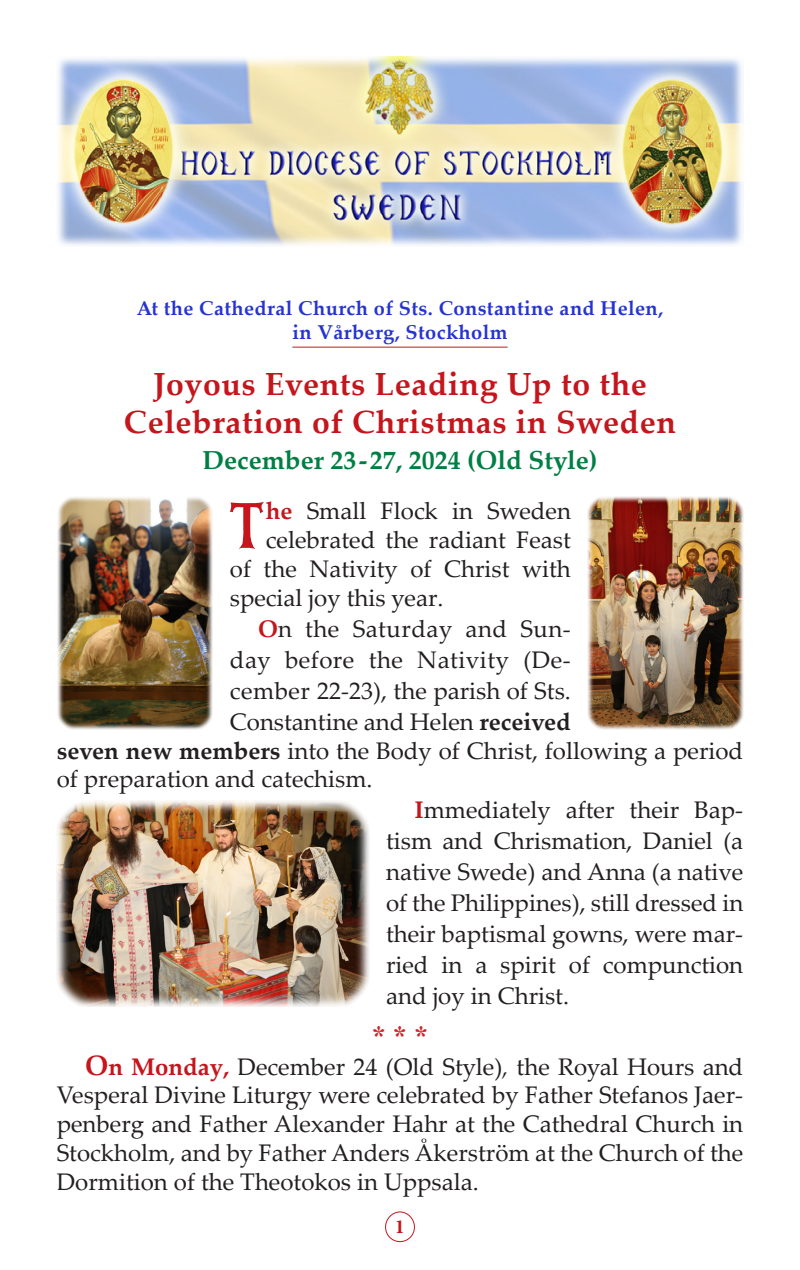
<style>
.page{position:relative;width:800px;height:1270px;background:#fff}
.page>*{position:absolute;margin:0;border:0;box-sizing:border-box;transform-origin:0 0}
.t1{font:65px "BYZIMAK";color:#c4161c}
.t2{font:700 32px "Palatino Linotype";letter-spacing:.02em;color:#c4161c}
.Asteriskoi{font:28px "CTOS New Times Bold Test 1";color:#d1232a}
.t3{font:700 26px "Palatino Linotype";color:#007e43}
.t4{font:24px/31px "Palatino Linotype";color:#231f20;text-align:justify}
.t5{font:700 20px "Palatino Linotype";letter-spacing:.02em;color:#2534d0}
.t6{font:700 20px "Minion Pro";color:#c4161c}
.s1{font-weight:700;color:#c4161c}
.s2{font-weight:700}
.s3{font-weight:700;font-size:28px;color:#c4161c}
.s4{font-style:italic}
</style>
<div class="page">
<div style="left:385px;top:1212px;width:30px;height:30px;border:1px solid #c4161c;border-radius:50%"></div>
<hr style="left:292px;top:347px;width:216px;height:1px;background:#c4161c">
<img style="left:58px;top:57px;width:684px;height:188px">
<img style="left:58px;top:497px;width:155px;height:233px">
<img style="left:588px;top:497px;width:155px;height:233px">
<img style="left:57px;top:800px;width:312px;height:206px">
<p class="t5" style="left:137px;top:294px;width:528px">At the Cathedral Church of Sts. Constantine and Helen,</p>
<p class="t5" style="left:292px;top:318px;width:217px">in Vårberg, Stockholm</p>
<p class="t2" style="left:153px;top:361px;width:495px">Joyous Events Leading Up to the</p>
<p class="t2" style="left:124px;top:399px;width:554px">Celebration of Christmas in Sweden</p>
<p class="t3" style="left:203px;top:442px;width:396px">December 23-27, 2024 (Old Style)</p>
<p class="t1" style="left:228px;top:487px;width:40px">T</p>
<p class="t4" style="left:266px;top:495px;width:306px"><span class="s1">he</span> Small Flock in Sweden</p>
<p class="t4" style="left:266px;top:524px;width:306px">celebrated the radiant Feast</p>
<p class="t4" style="left:230px;top:552px;width:342px">of the Nativity of Christ with</p>
<p class="t4" style="left:230px;top:581px;width:215px">special joy this year.</p>
<p class="t4" style="left:230px;top:612px;width:343px;text-indent:28px"><span class="s1">O</span>n the Saturday and Sun&shy;day before the Nativity (De&shy;cember 22-23), the parish of Sts.<br>Constantine and Helen <span class="s2">received</span></p>
<p class="t4" style="left:57px;top:735px;width:688px;line-height:28.8px"><span class="s2">seven new members</span> into the Body of Christ, following a period of preparation and catechism.</p>
<p class="t4" style="left:386px;top:794px;width:359px;text-indent:28px"><span class="s1">I</span>mmediately after their Bap&shy;tism and Chrismation, Daniel (a native Swede) and Anna (a native of the Philippines), still dressed in their baptismal gowns, were mar&shy;ried in a spirit of compunction and joy in Christ.</p>
<p class="Asteriskoi" style="left:372px;top:1020px;width:57px">* * *</p>
<p class="t4" style="left:57px;top:1051px;width:688px;line-height:28.8px;text-indent:28px"><span class="s3">O</span><span class="s1">n Monday,</span> December 24 (Old Style)<span class="s4">,</span> the Royal Hours and Vesperal Divine Liturgy were celebrated by Father Stefanos Jaer&shy;penberg and Father Alexander Hahr at the Cathedral Church in Stockholm, and by Father Anders Åkerström at the Church of the Dormition of the Theotokos in Uppsala.</p>
<p class="t6" style="left:395px;top:1213px;width:11px">1</p>
</div>
